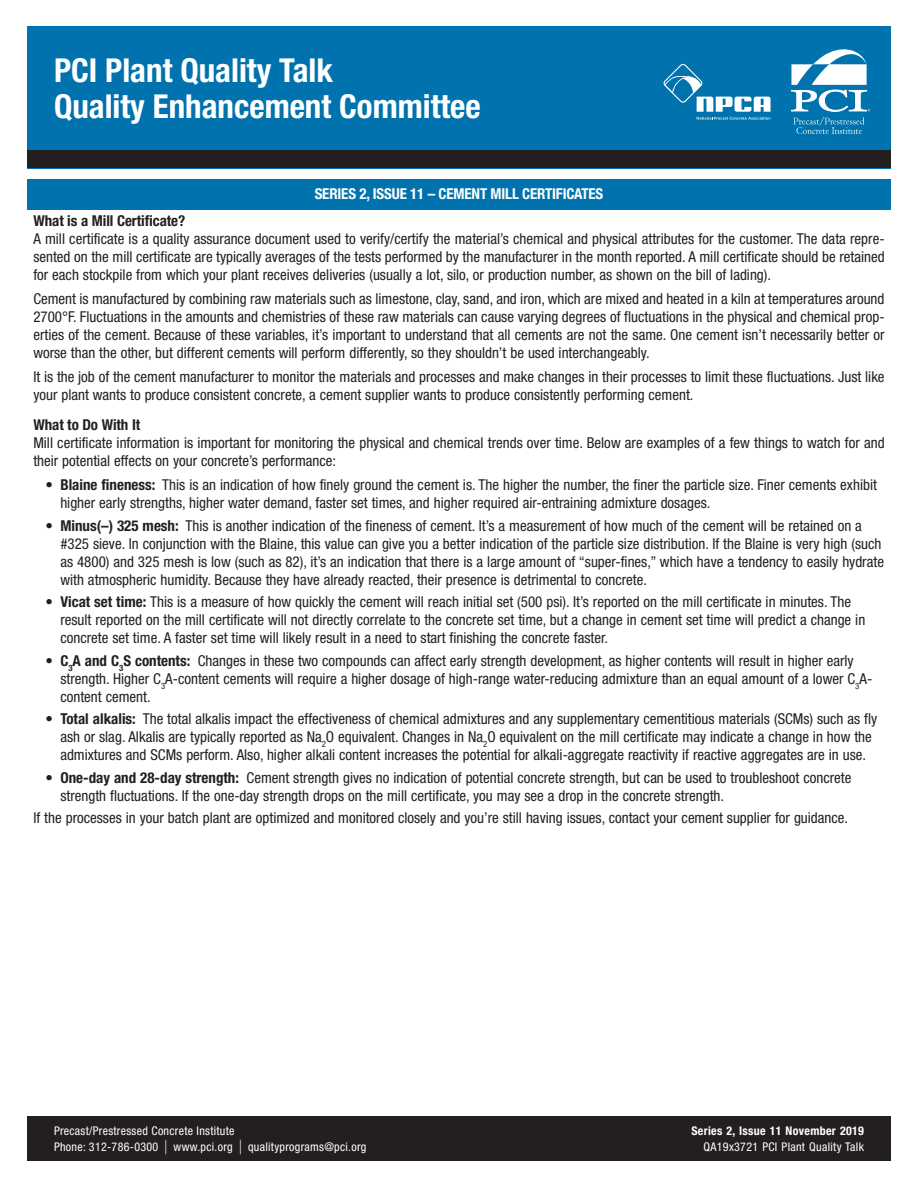
<style>
.page{position:relative;width:918px;height:1188px;background:#fff}
.page>*{position:absolute;margin:0;border:0;box-sizing:border-box;transform-origin:0 0}
.t1{font:700 condensed 33px/36px "Helvetica Neue LT Std";color:#fff}
.Body{font:condensed 15px/18px "Helvetica Neue LT Std";color:#231f20}
.t2{font:700 condensed 15px "Helvetica Neue LT Std";letter-spacing:-.01em;color:#fff}
.Black_HD{font:700 condensed 15px "Helvetica Neue LT Std";letter-spacing:-.005em;color:#231f20}
.t3{font:condensed 12px "Helvetica Neue LT Std";letter-spacing:.025em;color:#fff}
.t4{font:700 condensed 12px "Helvetica Neue LT Std";letter-spacing:.025em;color:#fff}
.s1{font-weight:700}
.s2{font-size:19.5px}
</style>
<div class="page">
<div style="left:27px;top:27px;width:864px;height:142px;background:#0073ae"></div>
<div style="left:27px;top:1116px;width:864px;height:45px;background:#231f20"></div>
<div style="left:27px;top:150px;width:864px;height:18px;background:#231f20"></div>
<svg style="left:663px;top:63px;width:108px;height:57px"></svg>
<svg style="left:794px;top:117px;width:71px;height:17px"></svg>
<svg style="left:791px;top:49px;width:79px;height:62px"></svg>
<div style="left:27px;top:179px;width:864px;height:30px;background:#0073ae"></div>
<h1 class="t1" style="left:54px;top:51px;width:428px">PCI Plant Quality Talk<br>Quality Enhancement Committee</h1>
<p class="t2" style="left:315px;top:185px;width:290px">SERIES 2, ISSUE 11 – CEMENT MILL CERTIFICATES</p>
<p class="Black_HD" style="left:33px;top:212px;width:154px">What is a Mill Certificate?</p>
<p class="Body" style="left:33px;top:230px;width:853px;text-align:justify">A mill certificate is a quality assurance document used to verify/certify the material’s chemical and physical attributes for the customer. The data repre&shy;sented on the mill certificate are typically averages of the tests performed by the manufacturer in the month reported. A mill certificate should be retained for each stockpile from which your plant receives deliveries (usually a lot, silo, or production number, as shown on the bill of lading).</p>
<p class="Body" style="left:33px;top:290px;width:853px;text-align:justify">Cement is manufactured by combining raw materials such as limestone, clay, sand, and iron, which are mixed and heated in a kiln at temperatures around 2700°F. Fluctuations in the amounts and chemistries of these raw materials can cause varying degrees of fluctuations in the physical and chemical prop&shy;erties of the cement. Because of these variables, it’s important to understand that all cements are not the same. One cement isn’t necessarily better or worse than the other, but different cements will perform differently, so they shouldn’t be used interchangeably.</p>
<p class="Body" style="left:33px;top:368px;width:853px">It is the job of the cement manufacturer to monitor the materials and processes and make changes in their processes to limit these fluctuations. Just like your plant wants to produce consistent concrete, a cement supplier wants to produce consistently performing cement.</p>
<p class="Black_HD" style="left:33px;top:416px;width:108px">What to Do With It</p>
<p class="Body" style="left:33px;top:434px;width:853px">Mill certificate information is important for monitoring the physical and chemical trends over time. Below are examples of a few things to watch for and their potential effects on your concrete’s performance:</p>
<p class="Body" style="left:60px;top:476px;width:818px;text-indent:-15px">• <span class="s1">Blaine fineness:</span> This is an indication of how finely ground the cement is. The higher the number, the finer the particle size. Finer cements exhibit higher early strengths, higher water demand, faster set times, and higher required air-entraining admixture dosages.</p>
<p class="Body" style="left:60px;top:516px;width:825px;text-indent:-15px">• <span class="s1">Minus(–) 325 mesh:</span> This is another indication of the fineness of cement. It’s a measurement of how much of the cement will be retained on a #325 sieve. In conjunction with the Blaine, this value can give you a better indication of the particle size distribution. If the Blaine is very high (such as 4800) and 325 mesh is low (such as 82), it’s an indication that there is a large amount of “super-fines,” which have a tendency to easily hydrate with atmospheric humidity. Because they have already reacted, their presence is detrimental to concrete.</p>
<p class="Body" style="left:60px;top:593px;width:806px;text-indent:-15px">• <span class="s1">Vicat set time:</span> This is a measure of how quickly the cement will reach initial set (500 psi). It’s reported on the mill certificate in minutes. The result reported on the mill certificate will not directly correlate to the concrete set time, but a change in cement set time will predict a change in concrete set time. A faster set time will likely result in a need to start finishing the concrete faster.</p>
<p class="Body" style="left:60px;top:651px;width:813px;text-indent:-15px">• <span class="s1">C</span><sub>3</sub><span class="s1">A and C</span><sub>3</sub><span class="s1">S contents:</span> Changes in these two compounds can affect early strength development, as higher contents will result in higher early strength. Higher C<sub>3</sub>A-content cements will require a higher dosage of high-range water-reducing admixture than an equal amount of a lower C<sub>3</sub>A&shy;content cement.</p>
<p class="Body" style="left:60px;top:710px;width:818px;text-indent:-15px">• <span class="s1">Total alkalis:</span> The total alkalis impact the effectiveness of chemical admixtures and any supplementary cementitious materials (SCMs) such as fly ash or slag. Alkalis are typically reported as Na<sub>2</sub>O equivalent. Changes in Na<sub>2</sub>O equivalent on the mill certificate may indicate a change in how the admixtures and SCMs perform. Also, higher alkali content increases the potential for alkali-aggregate reactivity if reactive aggregates are in use.</p>
<p class="Body" style="left:60px;top:768px;width:793px;text-indent:-15px">• <span class="s1">One-day and 28-day strength:</span> Cement strength gives no indication of potential concrete strength, but can be used to troubleshoot concrete strength fluctuations. If the one-day strength drops on the mill certificate, you may see a drop in the concrete strength.</p>
<p class="Body" style="left:33px;top:809px;width:816px">If the processes in your batch plant are optimized and monitored closely and you’re still having issues, contact your cement supplier for guidance.</p>
<p class="t3" style="left:54px;top:1123px;width:182px">Precast/Prestressed Concrete Institute</p>
<p class="t4" style="left:691px;top:1123px;width:174px">Series 2, Issue 11 November 2019</p>
<p class="t3" style="left:54px;top:1140px;width:314px">Phone: 312-786-0300 <span class="s2">|</span> www.pci.org <span class="s2">|</span> qualityprograms@pci.org</p>
<p class="t3" style="left:704px;top:1140px;width:162px">QA19x3721 PCI Plant Quality Talk</p>
</div>
